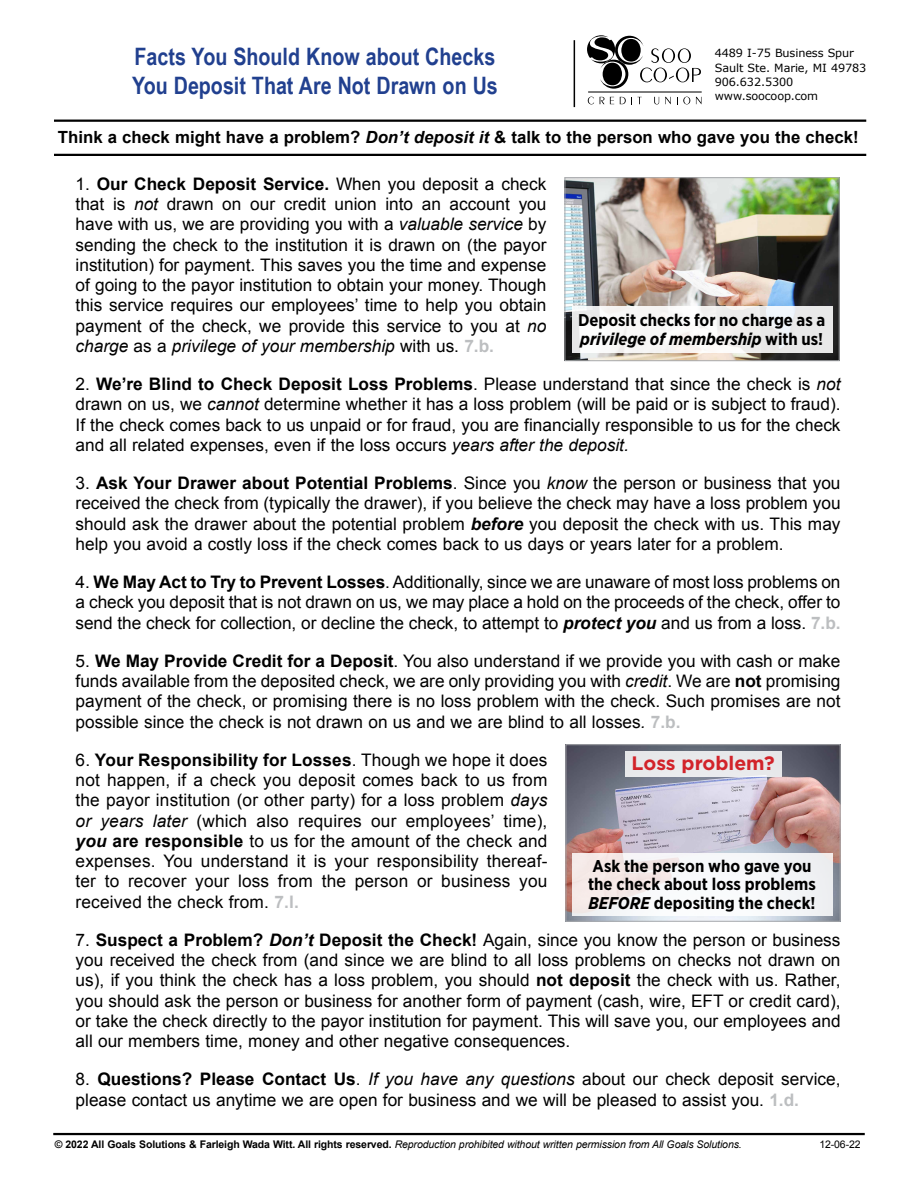
<style>
.page{position:relative;width:918px;height:1188px;background:#fff}
.page>*{position:absolute;margin:0;border:0;box-sizing:border-box;transform-origin:0 0}
.t1{font:700 24px/28.8px "Arial Narrow";color:#21408f}
.t2{font:700 19.5px "Gotham";color:#d2232a}
.t3{font:17.25px/20.2px "Arial";color:#000;text-align:justify}
.t4{font:700 16.95px/18.6px "Gotham Narrow";color:#000}
.t5{font:700 16.8px "Arial";color:#000}
.t6{font:11.25px/14.2px "Verdana";letter-spacing:-.01em;color:#000}
.t7{font:italic 10.5px "Arial";letter-spacing:-.01em;color:#000}
.t8{font:10.5px "Arial";color:#000}
.s1{font-style:italic}
.s2{font-weight:700}
.s3{font-weight:700;color:#bcbec0}
.s4{font-weight:700;font-style:italic}
.s5{font-weight:700;font-style:normal}
</style>
<div class="page">
<img style="left:567px;top:179px;width:271px;height:180px">
<div style="left:565px;top:177px;width:275px;height:184px;border:1px solid #a7a9ac"></div>
<img style="left:567px;top:746px;width:272px;height:174px">
<div style="left:565px;top:744px;width:276px;height:178px;border:1px solid #a7a9ac"></div>
<hr style="left:54px;top:120px;width:812px;height:2px;background:#000">
<hr style="left:54px;top:154px;width:812px;height:2px;background:#000">
<hr style="left:53px;top:1133px;width:812px;height:2px;background:#000">
<div style="left:572px;top:306px;width:261px;height:47px;background:linear-gradient(to bottom,#f2f2f3,#f3f2f1)"></div>
<svg style="left:573px;top:853px;width:260px;height:62px;fill:#f6f6f8"></svg>
<div style="left:625px;top:751px;width:157px;height:25px;background:#e8e9eb"></div>
<hr style="left:574px;top:40px;width:1px;height:67px;background:#000">
<svg style="left:588px;top:97px;width:6px;height:7px"></svg>
<svg style="left:600px;top:97px;width:4px;height:7px"></svg>
<svg style="left:610px;top:97px;width:4px;height:7px"></svg>
<svg style="left:620px;top:97px;width:22px;height:7px"></svg>
<svg style="left:654px;top:97px;width:5px;height:7px"></svg>
<svg style="left:665px;top:97px;width:6px;height:7px"></svg>
<svg style="left:677px;top:97px;width:13px;height:7px"></svg>
<svg style="left:696px;top:97px;width:5px;height:7px"></svg>
<hr style="left:588px;top:91px;width:114px;height:2px;background:#000">
<svg style="left:587px;top:35px;width:114px;height:54px"></svg>
<h1 class="t1" style="left:132px;top:41px;width:367px">Facts You Should Know about Checks<br>You Deposit That Are Not Drawn on Us</h1>
<p class="t6" style="left:715px;top:46px;width:153px">4489 I-75 Business Spur<br>Sault Ste. Marie, MI 49783<br>906.632.5300 www.soocoop.com</p>
<p class="t5" style="left:58px;top:126px;width:802px">Think a check might have a problem? <span class="s1">Don’t deposit it</span> &amp; talk to the person who gave you the check!</p>
<p class="t3" style="left:76px;top:174px;width:472px">1. <span class="s2">Our Check Deposit Service.</span> When you deposit a check that is <span class="s1">not</span> drawn on our credit union into an account you have with us, we are providing you with a <span class="s1">valuable service</span> by sending the check to the institution it is drawn on (the payor institution) for payment. This saves you the time and expense of going to the payor institution to obtain your money. Though this service requires our employees’ time to help you obtain payment of the check, we provide this service to you at <span class="s1">no charge</span> as a <span class="s1">privilege of your membership</span> with us. <span class="s3">7.b.</span></p>
<p class="t3" style="left:76px;top:374px;width:767px">2. <span class="s2">We’re Blind to Check Deposit Loss Problems</span>. Please understand that since the check is <span class="s1">not </span>drawn on us, we <span class="s1">cannot</span> determine whether it has a loss problem (will be paid or is subject to fraud).<br>If the check comes back to us unpaid or for fraud, you are financially responsible to us for the check and all related expenses, even if the loss occurs <span class="s1">years after the deposit.</span></p>
<p class="t3" style="left:76px;top:473px;width:767px">3. <span class="s2">Ask Your Drawer about Potential Problems</span>. Since you <span class="s1">know</span> the person or business that you received the check from (typically the drawer), if you believe the check may have a loss problem you should ask the drawer about the potential problem <span class="s4">before</span> you deposit the check with us. This may help you avoid a costly loss if the check comes back to us days or years later for a problem.</p>
<p class="t3" style="left:76px;top:572px;width:767px">4. <span class="s2">We May Act to Try to Prevent Losses</span>. Additionally, since we are unaware of most loss problems on a check you deposit that is not drawn on us, we may place a hold on the proceeds of the check, offer to send the check for collection, or decline the check, to attempt to <span class="s4">protect you</span> and us from a loss. <span class="s3">7.b.</span></p>
<p class="t3" style="left:76px;top:651px;width:766px">5. <span class="s2">We May Provide Credit for a Deposit</span>. You also understand if we provide you with cash or make funds available from the deposited check, we are only providing you with <span class="s1">credit</span>. We are <span class="s2">not</span> promising payment of the check, or promising there is no loss problem with the check. Such promises are not possible since the check is not drawn on us and we are blind to all losses<span class="s1">.</span> <span class="s3">7.b.</span></p>
<p class="t3" style="left:76px;top:750px;width:473px">6. <span class="s2">Your Responsibility for Losses</span>. Though we hope it does not happen, if a check you deposit comes back to us from the payor institution (or other party) for a loss problem <span class="s1">days or years later</span> (which also requires our employees’ time), <span class="s4">you</span> <span class="s2">are responsible</span> to us for the amount of the check and expenses. You understand it is your responsibility thereaf&shy;ter to recover your loss from the person or business you received the check from. <span class="s3">7.l.</span></p>
<p class="t3" style="left:76px;top:930px;width:767px">7. <span class="s2">Suspect a Problem?</span> <span class="s4">Don’t</span> <span class="s2">Deposit the Check!</span> Again, since you know the person or business you received the check from (and since we are blind to all loss problems on checks not drawn on us), if you think the check has a loss problem, you should <span class="s2">not deposit</span> the check with us. Rather, you should ask the person or business for another form of payment (cash, wire, EFT or credit card), or take the check directly to the payor institution for payment. This will save you, our employees and all our members time, money and other negative consequences.</p>
<p class="t3" style="left:76px;top:1069px;width:766px">8. <span class="s2">Questions? Please Contact Us</span>. <span class="s1">If you have any questions</span> about our check deposit service, please contact us anytime we are open for business and we will be pleased to assist you. <span class="s3">1.d.</span></p>
<p class="t7" style="left:55px;top:1138px;width:689px"><span class="s5">© 2022 All Goals Solutions &amp; Farleigh Wada Witt. All rights reserved.</span> Reproduction prohibited without written permission from All Goals Solutions.</p>
<p class="t8" style="left:819px;top:1138px;width:43px">12-06-22</p>
<p class="t4" style="left:578px;top:310px;width:249px;line-height:19.5px">Deposit checks for no charge as a <span class="s1">privilege of membership</span> with us!</p>
<p class="t2" style="left:632px;top:751px;width:145px">Loss problem?</p>
<p class="t4" style="left:588px;top:856px;width:229px">Ask the person who gave you the check about loss problems<br><span class="s1">BEFORE</span> depositing the check!</p>
</div>
